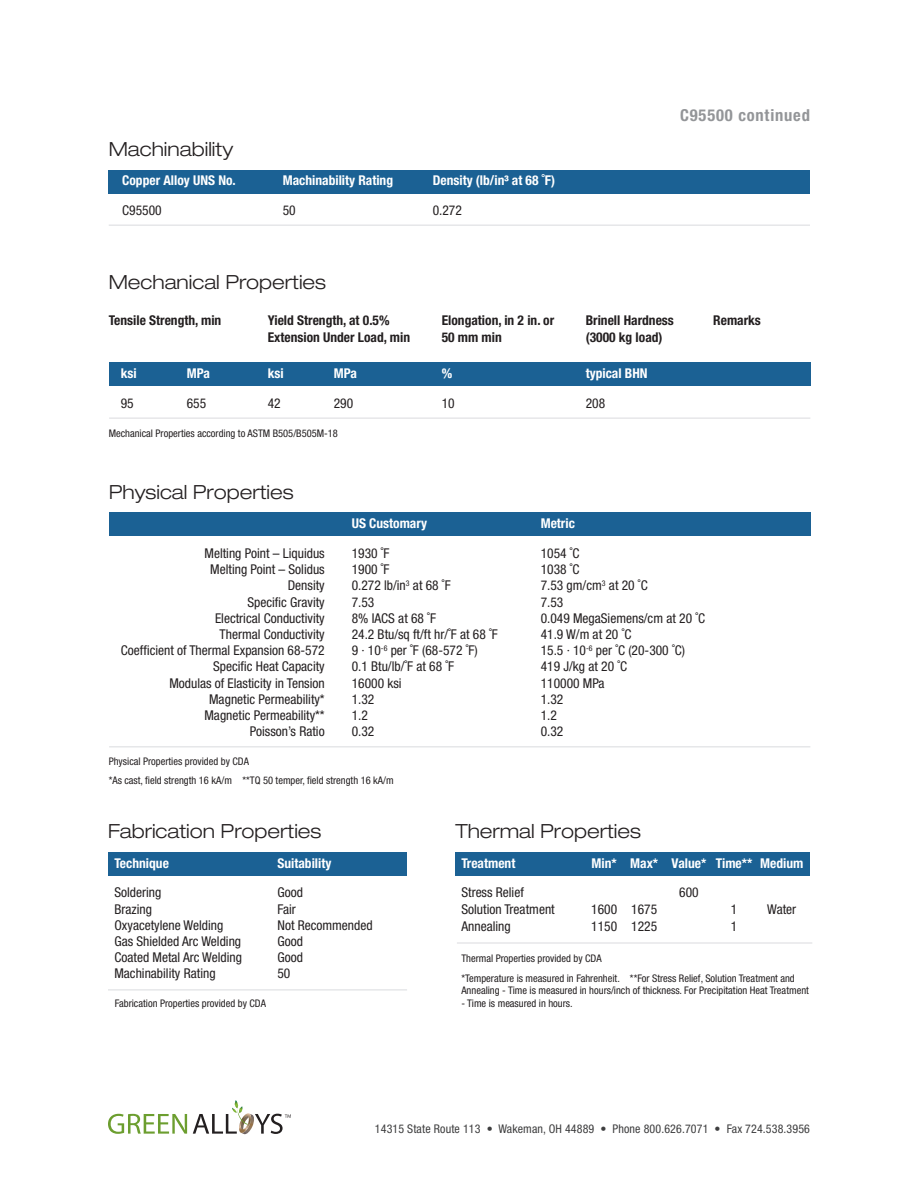
<style>
.page{position:relative;width:918px;height:1188px;background:#fff}
.page>*{position:absolute;margin:0;border:0;box-sizing:border-box;transform-origin:0 0}
.t1{font:300 expanded 19.5px "Helvetica Neue";color:#231f20}
.t2{font:700 condensed 16.5px "Helvetica Neue";letter-spacing:.05em;color:#939598}
.t3{font:condensed 13.5px "Helvetica Neue";color:#231f20}
.t4{font:700 condensed 13.5px "Helvetica Neue";color:#fff}
.t5{font:700 condensed 13.5px "Helvetica Neue";color:#231f20}
.t6{font:condensed 12px "Helvetica Neue";letter-spacing:.01em;color:#3e3e3f}
.t7{font:condensed 10.5px/19.4px "Helvetica Neue";color:#231f20}
</style>
<div class="page">
<svg style="left:108px;top:1114px;width:79px;height:20px"></svg>
<svg style="left:193px;top:1100px;width:98px;height:35px"></svg>
<div style="left:109px;top:170px;width:701px;height:23px;background:#1b6194"></div>
<hr style="left:109px;top:224px;width:701px;height:2px;background:#e6e7e9">
<div style="left:109px;top:363px;width:701px;height:23px;background:#1b6194"></div>
<hr style="left:109px;top:417px;width:701px;height:2px;background:#e6e7e9">
<div style="left:109px;top:512px;width:701px;height:24px;background:#1b6194"></div>
<hr style="left:109px;top:746px;width:701px;height:2px;background:#e6e7e9">
<div style="left:108px;top:852px;width:299px;height:23px;background:#1b6194"></div>
<hr style="left:108px;top:989px;width:299px;height:2px;background:#e6e7e9">
<div style="left:455px;top:852px;width:355px;height:23px;background:#1b6194"></div>
<hr style="left:457px;top:942px;width:355px;height:2px;background:#e6e7e9">
<p class="t1" style="left:109px;top:137px;width:126px">Machinability</p>
<p class="t4" style="left:122px;top:172px;width:115px">Copper Alloy UNS No.</p>
<p class="t4" style="left:283px;top:172px;width:112px">Machinability Rating</p>
<p class="t4" style="left:433px;top:172px;width:124px">Density (lb/in³ at 68 ˚F)</p>
<p class="t3" style="left:122px;top:202px;width:41px">C95500</p>
<p class="t3" style="left:283px;top:202px;width:14px">50</p>
<p class="t3" style="left:433px;top:202px;width:31px">0.272</p>
<p class="t2" style="left:680px;top:105px;width:131px">C95500 continued</p>
<p class="t1" style="left:109px;top:270px;width:219px">Mechanical Properties</p>
<p class="t5" style="left:109px;top:312px;width:114px">Tensile Strength, min</p>
<p class="t5" style="left:268px;top:312px;width:123px">Yield Strength, at 0.5%</p>
<p class="t5" style="left:442px;top:312px;width:114px">Elongation, in 2 in. or</p>
<p class="t5" style="left:586px;top:312px;width:90px">Brinell Hardness</p>
<p class="t5" style="left:713px;top:312px;width:49px">Remarks</p>
<p class="t5" style="left:268px;top:329px;width:144px">Extension Under Load, min</p>
<p class="t5" style="left:442px;top:329px;width:62px">50 mm min</p>
<p class="t5" style="left:586px;top:329px;width:78px">(3000 kg load)</p>
<p class="t4" style="left:121px;top:365px;width:17px">ksi</p>
<p class="t4" style="left:187px;top:365px;width:25px">MPa</p>
<p class="t4" style="left:268px;top:365px;width:17px">ksi</p>
<p class="t4" style="left:334px;top:365px;width:25px">MPa</p>
<p class="t4" style="left:442px;top:365px;width:12px">%</p>
<p class="t4" style="left:586px;top:365px;width:63px">typical BHN</p>
<p class="t3" style="left:121px;top:395px;width:14px">95</p>
<p class="t3" style="left:187px;top:395px;width:21px">655</p>
<p class="t3" style="left:268px;top:395px;width:14px">42</p>
<p class="t3" style="left:334px;top:395px;width:21px">290</p>
<p class="t3" style="left:442px;top:395px;width:14px">10</p>
<p class="t3" style="left:586px;top:395px;width:21px">208</p>
<p class="t7" style="left:109px;top:423px;width:231px">Mechanical Properties according to ASTM B505/B505M-18</p>
<p class="t1" style="left:109px;top:480px;width:186px">Physical Properties</p>
<p class="t4" style="left:352px;top:515px;width:77px">US Customary</p>
<p class="t4" style="left:541px;top:515px;width:36px">Metric</p>
<p class="t3" style="left:205px;top:545px;width:122px">Melting Point – Liquidus</p>
<p class="t3" style="left:352px;top:545px;width:39px">1930 ˚F</p>
<p class="t3" style="left:541px;top:545px;width:40px">1054 ˚C</p>
<p class="t3" style="left:210px;top:562px;width:116px">Melting Point – Solidus</p>
<p class="t3" style="left:352px;top:562px;width:39px">1900 ˚F</p>
<p class="t3" style="left:541px;top:562px;width:40px">1038 ˚C</p>
<p class="t3" style="left:288px;top:578px;width:38px">Density</p>
<p class="t3" style="left:352px;top:578px;width:100px">0.272 lb/in<sup>3</sup> at 68 ˚F</p>
<p class="t3" style="left:541px;top:578px;width:109px">7.53 gm/cm<sup>3</sup> at 20 ˚C</p>
<p class="t3" style="left:247px;top:594px;width:79px">Specific Gravity</p>
<p class="t3" style="left:352px;top:594px;width:24px">7.53</p>
<p class="t3" style="left:541px;top:594px;width:24px">7.53</p>
<p class="t3" style="left:215px;top:610px;width:111px">Electrical Conductivity</p>
<p class="t3" style="left:352px;top:610px;width:86px">8% IACS at 68 ˚F</p>
<p class="t3" style="left:541px;top:610px;width:166px">0.049 MegaSiemens/cm at 20 ˚C</p>
<p class="t3" style="left:220px;top:626px;width:107px">Thermal Conductivity</p>
<p class="t3" style="left:352px;top:626px;width:148px">24.2 Btu/sq ft/ft hr/˚F at 68 ˚F</p>
<p class="t3" style="left:541px;top:626px;width:92px">41.9 W/m at 20 ˚C</p>
<p class="t3" style="left:121px;top:643px;width:205px">Coefficient of Thermal Expansion 68-572</p>
<p class="t3" style="left:352px;top:643px;width:128px">9 · 10<sup>-6</sup> per ˚F (68-572 ˚F)</p>
<p class="t3" style="left:541px;top:643px;width:146px">15.5 · 10<sup>-6</sup> per ˚C (20-300 ˚C)</p>
<p class="t3" style="left:213px;top:659px;width:113px">Specific Heat Capacity</p>
<p class="t3" style="left:352px;top:659px;width:104px">0.1 Btu/lb/˚F at 68 ˚F</p>
<p class="t3" style="left:541px;top:659px;width:88px">419 J/kg at 20 ˚C</p>
<p class="t3" style="left:169px;top:675px;width:157px">Modulas of Elasticity in Tension</p>
<p class="t3" style="left:352px;top:675px;width:51px">16000 ksi</p>
<p class="t3" style="left:541px;top:675px;width:65px">110000 MPa</p>
<p class="t3" style="left:209px;top:691px;width:117px">Magnetic Permeability*</p>
<p class="t3" style="left:352px;top:691px;width:24px">1.32</p>
<p class="t3" style="left:541px;top:691px;width:24px">1.32</p>
<p class="t3" style="left:204px;top:707px;width:122px">Magnetic Permeability**</p>
<p class="t3" style="left:352px;top:707px;width:18px">1.2</p>
<p class="t3" style="left:541px;top:707px;width:18px">1.2</p>
<p class="t3" style="left:250px;top:724px;width:76px">Poisson’s Ratio</p>
<p class="t3" style="left:352px;top:724px;width:24px">0.32</p>
<p class="t3" style="left:541px;top:724px;width:24px">0.32</p>
<p class="t7" style="left:109px;top:752px;width:286px">Physical Properties provided by CDA<br>*As cast, field strength 16 kA/m **TQ 50 temper, field strength 16 kA/m</p>
<p class="t1" style="left:108px;top:819px;width:215px">Fabrication Properties</p>
<p class="t4" style="left:114px;top:855px;width:56px">Technique</p>
<p class="t4" style="left:278px;top:855px;width:55px">Suitability</p>
<p class="t3" style="left:114px;top:885px;width:48px">Soldering</p>
<p class="t3" style="left:278px;top:885px;width:27px">Good</p>
<p class="t3" style="left:114px;top:901px;width:39px">Brazing</p>
<p class="t3" style="left:278px;top:901px;width:20px">Fair</p>
<p class="t3" style="left:114px;top:917px;width:110px">Oxyacetylene Welding</p>
<p class="t3" style="left:278px;top:917px;width:97px">Not Recommended</p>
<p class="t3" style="left:114px;top:933px;width:128px">Gas Shielded Arc Welding</p>
<p class="t3" style="left:278px;top:933px;width:27px">Good</p>
<p class="t3" style="left:114px;top:950px;width:129px">Coated Metal Arc Welding</p>
<p class="t3" style="left:278px;top:950px;width:27px">Good</p>
<p class="t3" style="left:114px;top:966px;width:103px">Machinability Rating</p>
<p class="t3" style="left:278px;top:966px;width:14px">50</p>
<p class="t7" style="left:115px;top:994px;width:153px">Fabrication Properties provided by CDA</p>
<p class="t1" style="left:455px;top:819px;width:187px">Thermal Properties</p>
<p class="t4" style="left:461px;top:855px;width:55px">Treatment</p>
<p class="t4" style="left:592px;top:855px;width:213px">Min* Max* Value* Time** Medium</p>
<p class="t3" style="left:461px;top:885px;width:64px">Stress Relief</p>
<p class="t3" style="left:679px;top:885px;width:21px">600</p>
<p class="t3" style="left:461px;top:902px;width:95px">Solution Treatment</p>
<p class="t3" style="left:591px;top:902px;width:67px">1600 1675</p>
<p class="t3" style="left:731px;top:902px;width:8px">1</p>
<p class="t3" style="left:767px;top:902px;width:31px">Water</p>
<p class="t3" style="left:461px;top:919px;width:51px">Annealing</p>
<p class="t3" style="left:591px;top:919px;width:67px">1150 1225</p>
<p class="t3" style="left:731px;top:919px;width:8px">1</p>
<p class="t7" style="left:461px;top:949px;width:335px">Thermal Properties provided by CDA<br>*Temperature is measured in Fahrenheit. **For Stress Relief, Solution Treatment and</p>
<p class="t7" style="left:461px;top:981px;width:349px">Annealing - Time is measured in hours/inch of thickness. For Precipitation Heat Treatment</p>
<p class="t7" style="left:461px;top:993px;width:113px">- Time is measured in hours.</p>
<p class="t6" style="left:375px;top:1122px;width:437px">14315 State Route 113 • Wakeman, OH 44889 • Phone 800.626.7071 • Fax 724.538.3956</p>
</div>
